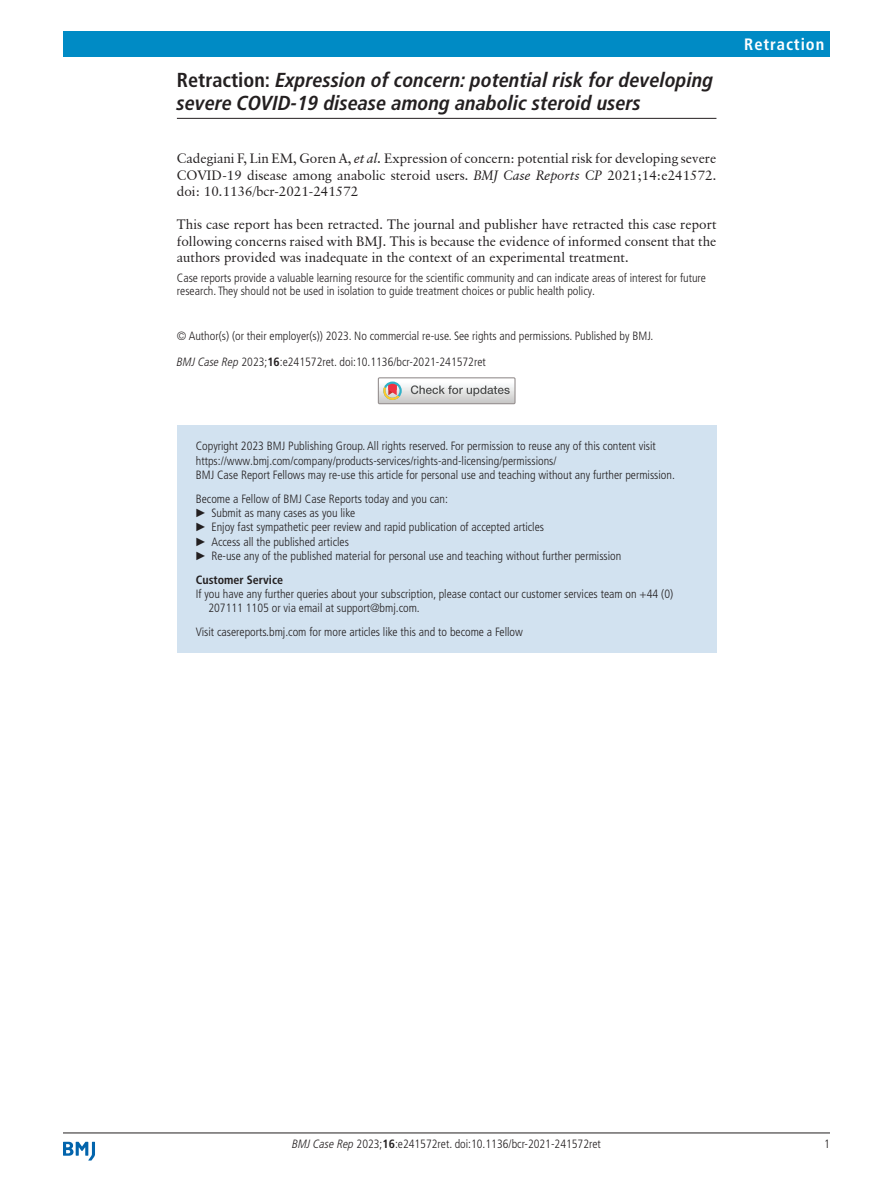
<style>
.page{position:relative;width:893px;height:1191px;background:#fff}
.page>*{position:absolute;margin:0;border:0;box-sizing:border-box;transform-origin:0 0}
.t1{font:italic 700 condensed 20.25px/23.2px "Frutiger LT Pro";color:#231f20}
.t2{font:700 condensed 16.5px "Frutiger LT Std";letter-spacing:.055em;color:#fff}
.t3{font:13.5px/16.5px "Classical Garamond BT";color:#231f20;text-align:justify}
.t4{font:300 condensed 12px/14.4px "Frutiger LT Pro";color:#231f20}
.t5{font:700 condensed 12px "Frutiger LT Pro";color:#231f20}
.s1{font-style:normal}
.s2{font-style:italic}
.s3{font-weight:700}
.s4{font-family:"Arial";font-weight:400;font-stretch:normal}
</style>
<div class="page">
<hr style="left:63px;top:1132px;width:767px;height:1px;background:#231f20">
<svg style="left:63px;top:1141px;width:32px;height:19px"></svg>
<hr style="left:177px;top:118px;width:539px;height:1px;background:#231f20">
<div style="left:378px;top:377px;width:138px;height:27px;border:1px solid #969090"></div>
<svg style="left:378px;top:378px;width:137px;height:26px"></svg>
<div style="left:63px;top:31px;width:767px;height:25px;background:#008bc5"></div>
<div style="left:177px;top:425px;width:539px;height:227px;background:#d2e2f0"></div>
<h1 class="t1" style="left:177px;top:69px;width:538px"><span class="s1">Retraction:</span> Expression of concern: potential risk for developing severe COVID-19 disease among anabolic steroid users</h1>
<p class="t3" style="left:177px;top:150px;width:541px">Cadegiani F, Lin EM, Goren A, <span class="s2">et al.</span> Expression of concern: potential risk for developing severe COVID-19 disease among anabolic steroid users. <span class="s2">BMJ Case Reports CP</span> 2021;14:e241572. doi: 10.1136/bcr-2021-241572</p>
<p class="t3" style="left:177px;top:216px;width:541px">This case report has been retracted. The journal and publisher have retracted this case report following concerns raised with BMJ. This is because the evidence of informed consent that the authors provided was inadequate in the context of an experimental treatment.</p>
<p class="t4" style="left:177px;top:271px;width:531px;line-height:13.5px">Case reports provide a valuable learning resource for the scientific community and can indicate areas of interest for future research. They should not be used in isolation to guide treatment choices or public health policy.</p>
<p class="t4" style="left:177px;top:323px;width:478px;line-height:25.5px">© Author(s) (or their employer(s)) 2023. No commercial re-use. See rights and permissions. Published by BMJ.<br><span class="s2">BMJ Case Rep</span> 2023;<span class="s3">16</span>:e241572ret. doi:10.1136/bcr-2021-241572ret</p>
<h2 class="t2" style="left:744px;top:34px;width:81px">Retraction</h2>
<p class="t4" style="left:196px;top:439px;width:481px">Copyright 2023 BMJ Publishing Group. All rights reserved. For permission to reuse any of this content visit https://www.bmj.com/company/products-services/rights-and-licensing/permissions/<br>BMJ Case Report Fellows may re-use this article for personal use and teaching without any further permission.</p>
<p class="t4" style="left:195px;top:491px;width:428px">Become a Fellow of BMJ Case Reports today and you can:<br><span class="s4">►</span> Submit as many cases as you like<br><span class="s4">►</span> Enjoy fast sympathetic peer review and rapid publication of accepted articles<br><span class="s4">►</span> Access all the published articles<br><span class="s4">►</span> Re-use any of the published material for personal use and teaching without further permission</p>
<p class="t5" style="left:196px;top:572px;width:89px">Customer Service</p>
<p class="t4" style="left:208px;top:587px;width:466px;text-indent:-13px">If you have any further queries about your subscription, please contact our customer services team on +44 (0)<br>207111 1105 or via email at support@bmj.com.</p>
<p class="t4" style="left:196px;top:624px;width:329px">Visit casereports.bmj.com for more articles like this and to become a Fellow</p>
<p class="t4" style="left:292px;top:1136px;width:310px"><span class="s2">BMJ Case Rep</span> 2023;<span class="s3">16</span>:e241572ret. doi:10.1136/bcr-2021-241572ret</p>
<p class="t4" style="left:824px;top:1136px;width:7px">1</p>
</div>
